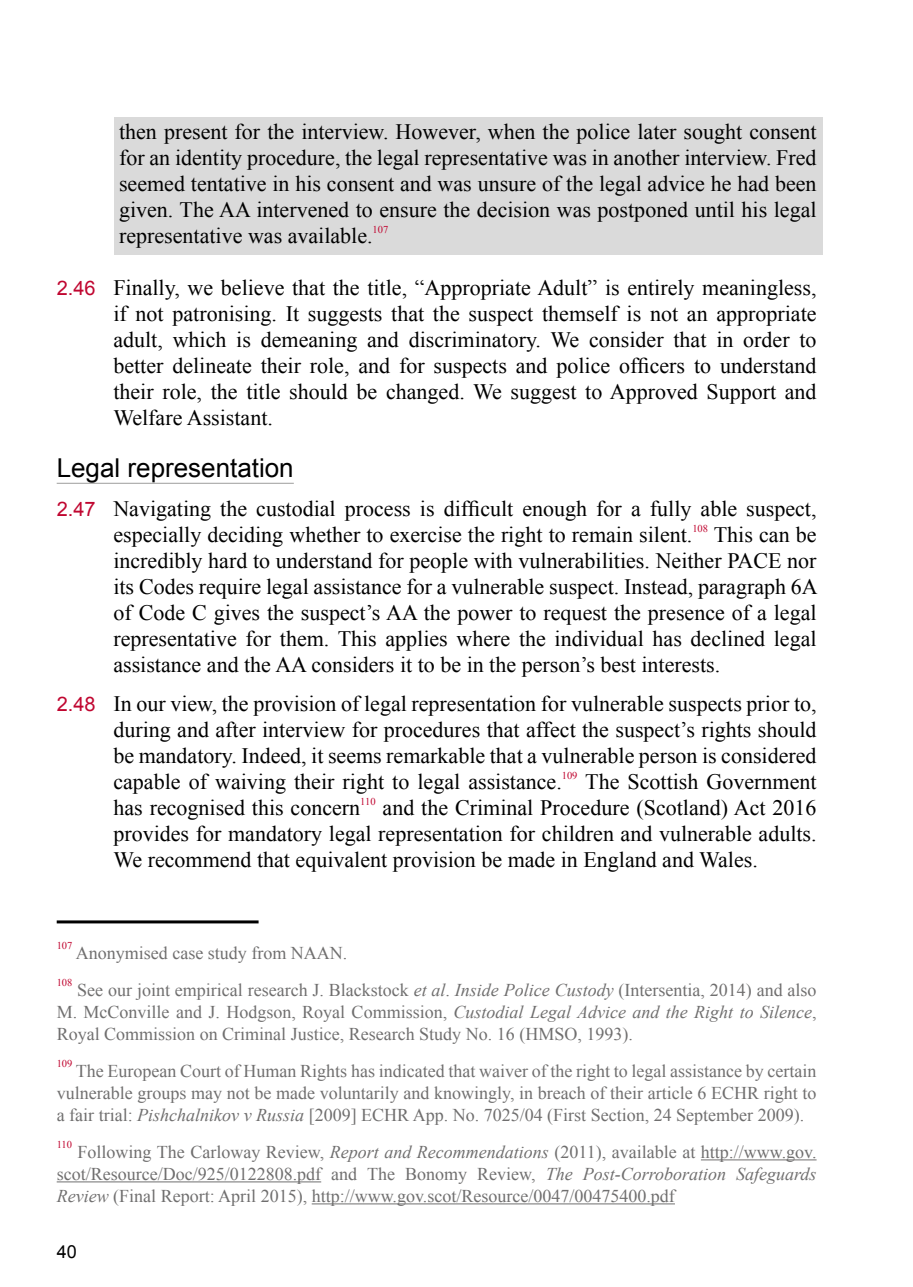
<style>
.page{position:relative;width:913px;height:1287px;background:#fff}
.page>*{position:absolute;margin:0;border:0;box-sizing:border-box;transform-origin:0 0}
.Sub_heading_2_Underl{font:26px "Arial";color:#000}
.Boxout_20__K{font:22px/26px "Times New Roman";color:#000;text-align:justify}
.Footnotes{font:18px/22px "Times New Roman";color:#706f6f;text-align:justify}
.t1{font:18px "Arial";color:#000}
.Footnotes-2{font:10.4px "Times New Roman";color:#c00630}
.Boxout_20__K-2{font:10.4px "Times New Roman";color:#c00630}
.s1{font-family:"Arial";font-size:20px;color:#c00630}
.s2{font-style:italic}
</style>
<div class="page">
<div style="left:114px;top:118px;width:709px;height:137px;background:#dadada"></div>
<hr style="left:57px;top:483px;width:237px;height:1px;background:#9d9d9c">
<hr style="left:57px;top:920px;width:202px;height:3px;background:#000">
<hr style="left:701px;top:1159px;width:115px;height:1px;background:#706f6f">
<hr style="left:57px;top:1181px;width:264px;height:1px;background:#706f6f">
<hr style="left:312px;top:1203px;width:363px;height:1px;background:#706f6f">
<p class="Boxout_20__K" style="left:119px;top:119px;width:699px">then present for the interview. However, when the police later sought consent for an identity procedure, the legal representative was in another interview. Fred seemed tentative in his consent and was unsure of the legal advice he had been given. The AA intervened to ensure the decision was postponed until his legal representative was available.</p>
<p class="Boxout_20__K-2" style="left:373px;top:223px;width:17px">107</p>
<p class="Boxout_20__K" style="left:113px;top:275px;width:705px;text-indent:-57px"><span class="s1">2.46</span> Finally, we believe that the title, “Appropriate Adult” is entirely meaningless, if not patronising. It suggests that the suspect themself is not an appropriate adult, which is demeaning and discriminatory. We consider that in order to better delineate their role, and for suspects and police officers to understand their role, the title should be changed. We suggest to Approved Support and Welfare Assistant.</p>
<p class="Sub_heading_2_Underl" style="left:57px;top:451px;width:239px">Legal representation</p>
<p class="Boxout_20__K" style="left:113px;top:496px;width:705px;text-indent:-57px"><span class="s1">2.47</span> Navigating the custodial process is difficult enough for a fully able suspect, especially deciding whether to exercise the right to remain silent.</p>
<p class="Footnotes-2" style="left:692px;top:522px;width:17px">108</p>
<p class="Boxout_20__K" style="left:113px;top:522px;width:706px;text-indent:600px">This can be incredibly hard to understand for people with vulnerabilities. Neither PACE nor its Codes require legal assistance for a vulnerable suspect. Instead, paragraph 6A of Code C gives the suspect’s AA the power to request the presence of a legal representative for them. This applies where the individual has declined legal assistance and the AA considers it to be in the person’s best interests.</p>
<p class="Boxout_20__K" style="left:113px;top:691px;width:705px;text-indent:-57px"><span class="s1">2.48</span> In our view, the provision of legal representation for vulnerable suspects prior to, during and after interview for procedures that affect the suspect’s rights should be mandatory. Indeed, it seems remarkable that a vulnerable person is considered capable of waiving their right to legal assistance.</p>
<p class="Footnotes-2" style="left:562px;top:769px;width:17px">109</p>
<p class="Boxout_20__K" style="left:585px;top:769px;width:233px">The Scottish Government</p>
<p class="Boxout_20__K" style="left:113px;top:795px;width:248px">has recognised this concern</p>
<p class="Footnotes-2" style="left:360px;top:795px;width:17px">110</p>
<p class="Boxout_20__K" style="left:113px;top:795px;width:705px;text-indent:269px">and the Criminal Procedure (Scotland) Act 2016 provides for mandatory legal representation for children and vulnerable adults.<br>We recommend that equivalent provision be made in England and Wales.</p>
<p class="Footnotes-2" style="left:57px;top:938px;width:17px">107</p>
<p class="Footnotes" style="left:76px;top:942px;width:273px">Anonymised case study from NAAN.</p>
<p class="Footnotes-2" style="left:57px;top:975px;width:17px">108</p>
<p class="Footnotes" style="left:57px;top:979px;width:761px;text-indent:21px">See our joint empirical research J. Blackstock <span class="s2">et al</span>. <span class="s2">Inside Police Custody</span> (Intersentia, 2014) and also M. McConville and J. Hodgson, Royal Commission, <span class="s2">Custodial Legal Advice and the Right to Silence</span>, Royal Commission on Criminal Justice, Research Study No. 16 (HMSO, 1993).</p>
<p class="Footnotes-2" style="left:57px;top:1056px;width:17px">109</p>
<p class="Footnotes" style="left:57px;top:1060px;width:761px;text-indent:19px">The European Court of Human Rights has indicated that waiver of the right to legal assistance by certain vulnerable groups may not be made voluntarily and knowingly, in breach of their article 6 ECHR right to a fair trial: <span class="s2">Pishchalnikov v Russia</span> [2009] ECHR App. No. 7025/04 (First Section, 24 September 2009).</p>
<p class="Footnotes-2" style="left:57px;top:1137px;width:17px">110</p>
<p class="Footnotes" style="left:57px;top:1141px;width:761px;text-indent:21px">Following The Carloway Review, <span class="s2">Report and Recommendations</span> (2011), available at http://www.gov. scot/Resource/Doc/925/0122808.pdf and The Bonomy Review, <span class="s2">The Post-Corroboration Safeguards Review</span> (Final Report: April 2015), http://www.gov.scot/Resource/0047/00475400.pdf</p>
<p class="t1" style="left:57px;top:1239px;width:22px">40</p>
</div>
